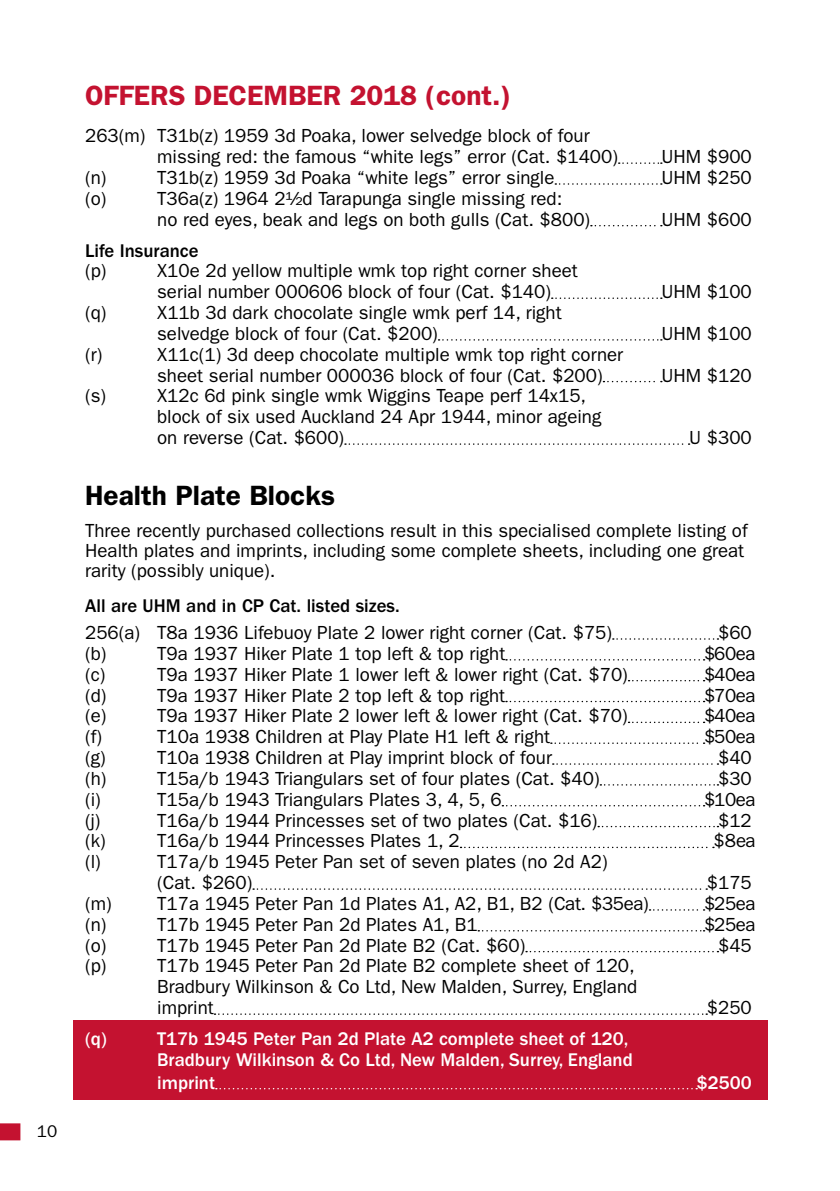
<style>
.page{position:relative;width:840px;height:1191px;background:#fff}
.page>*{position:absolute;margin:0;border:0;box-sizing:border-box;transform-origin:0 0}
.t1{font:600 28px "ITC Franklin Gothic Std";color:#c41230}
.t2{font:600 28px "ITC Franklin Gothic Std";color:#000}
.t3{font:19px/20.8px "ITC Franklin Gothic Std";color:#000}
.t4{font:500 19px/20.8px "ITC Franklin Gothic Std";color:#fff}
.t5{font:500 19px "ITC Franklin Gothic Std";color:#000}
.t6{font:17px "ITC Franklin Gothic Std";color:#000}
</style>
<div class="page">
<div style="left:0;top:1123px;width:20px;height:17px;background:#c41230"></div>
<div style="left:72px;top:1020px;width:695px;height:80px;background:#c41230"></div>
<svg style="left:618px;top:162px;width:43px;height:2px"></svg>
<svg style="left:555px;top:183px;width:106px;height:2px"></svg>
<svg style="left:590px;top:225px;width:71px;height:1px"></svg>
<svg style="left:551px;top:297px;width:110px;height:2px"></svg>
<svg style="left:438px;top:339px;width:223px;height:1px"></svg>
<svg style="left:603px;top:381px;width:58px;height:1px"></svg>
<svg style="left:345px;top:443px;width:344px;height:2px"></svg>
<svg style="left:612px;top:638px;width:106px;height:1px"></svg>
<svg style="left:505px;top:659px;width:199px;height:1px"></svg>
<svg style="left:628px;top:680px;width:76px;height:1px"></svg>
<svg style="left:505px;top:701px;width:199px;height:1px"></svg>
<svg style="left:628px;top:721px;width:76px;height:2px"></svg>
<svg style="left:550px;top:742px;width:154px;height:2px"></svg>
<svg style="left:552px;top:763px;width:166px;height:1px"></svg>
<svg style="left:600px;top:784px;width:118px;height:1px"></svg>
<svg style="left:502px;top:805px;width:202px;height:1px"></svg>
<svg style="left:598px;top:826px;width:120px;height:1px"></svg>
<svg style="left:460px;top:846px;width:253px;height:2px"></svg>
<svg style="left:253px;top:888px;width:453px;height:1px"></svg>
<svg style="left:649px;top:909px;width:55px;height:1px"></svg>
<svg style="left:478px;top:930px;width:226px;height:1px"></svg>
<svg style="left:525px;top:951px;width:193px;height:1px"></svg>
<svg style="left:214px;top:1013px;width:492px;height:1px"></svg>
<svg style="left:216px;top:1088px;width:480px;height:1px"></svg>
<p class="t6" style="left:37px;top:1121px;width:22px">10</p>
<h1 class="t1" style="left:85px;top:79px;width:427px">OFFERS DECEMBER 2018 (cont.)</h1>
<p class="t3" style="left:157px;top:126px;width:462px;text-indent:-72px">263(m) T31b(z) 1959 3d Poaka, lower selvedge block of four missing red: the famous “white legs” error (Cat. $1400)</p>
<p class="t3" style="left:661px;top:146px;width:92px">UHM $900</p>
<p class="t3" style="left:85px;top:167px;width:23px">(n)</p>
<p class="t3" style="left:157px;top:167px;width:398px">T31b(z) 1959 3d Poaka “white legs” error single</p>
<p class="t3" style="left:661px;top:167px;width:92px">UHM $250</p>
<p class="t3" style="left:85px;top:188px;width:23px">(o)</p>
<p class="t3" style="left:157px;top:188px;width:434px">T36a(z) 1964 2½d Tarapunga single missing red:<br>no red eyes, beak and legs on both gulls (Cat. $800)</p>
<p class="t3" style="left:661px;top:209px;width:92px">UHM $600</p>
<p class="t5" style="left:85px;top:240px;width:115px">Life Insurance</p>
<p class="t3" style="left:85px;top:261px;width:23px">(p)</p>
<p class="t3" style="left:157px;top:261px;width:422px">X10e 2d yellow multiple wmk top right corner sheet serial number 000606 block of four (Cat. $140)</p>
<p class="t3" style="left:85px;top:302px;width:23px">(q)</p>
<p class="t3" style="left:157px;top:302px;width:406px">X11b 3d dark chocolate single wmk perf 14, right selvedge block of four (Cat. $200)</p>
<p class="t3" style="left:85px;top:344px;width:19px">(r)</p>
<p class="t3" style="left:157px;top:344px;width:467px">X11c(1) 3d deep chocolate multiple wmk top right corner sheet serial number 000036 block of four (Cat. $200)</p>
<p class="t3" style="left:85px;top:386px;width:22px">(s)</p>
<p class="t3" style="left:157px;top:386px;width:445px">X12c 6d pink single wmk Wiggins Teape perf 14x15, block of six used Auckland 24 Apr 1944, minor ageing on reverse (Cat. $600)</p>
<h1 class="t2" style="left:85px;top:479px;width:251px">Health Plate Blocks</h1>
<p class="t3" style="left:661px;top:281px;width:92px">UHM $100</p>
<p class="t3" style="left:661px;top:323px;width:92px">UHM $100</p>
<p class="t3" style="left:661px;top:365px;width:92px">UHM $120</p>
<p class="t3" style="left:689px;top:427px;width:64px">U $300</p>
<p class="t3" style="left:85px;top:521px;width:663px;line-height:20px">Three recently purchased collections result in this specialised complete listing of<br>Health plates and imprints, including some complete sheets, including one great rarity (possibly unique).</p>
<p class="t5" style="left:85px;top:595px;width:316px">All are UHM and in CP Cat. listed sizes.</p>
<p class="t3" style="left:85px;top:622px;width:528px">256(a) T8a 1936 Lifebuoy Plate 2 lower right corner (Cat. $75)</p>
<p class="t3" style="left:717px;top:622px;width:35px">$60</p>
<p class="t3" style="left:85px;top:643px;width:23px">(b)</p>
<p class="t3" style="left:157px;top:643px;width:349px">T9a 1937 Hiker Plate 1 top left &amp; top right</p>
<p class="t3" style="left:704px;top:643px;width:53px">$60ea</p>
<p class="t3" style="left:85px;top:664px;width:22px">(c)</p>
<p class="t3" style="left:157px;top:664px;width:472px">T9a 1937 Hiker Plate 1 lower left &amp; lower right (Cat. $70)</p>
<p class="t3" style="left:704px;top:664px;width:53px">$40ea</p>
<p class="t3" style="left:85px;top:685px;width:23px">(d)</p>
<p class="t3" style="left:157px;top:685px;width:349px">T9a 1937 Hiker Plate 2 top left &amp; top right</p>
<p class="t3" style="left:704px;top:685px;width:53px">$70ea</p>
<p class="t3" style="left:85px;top:705px;width:23px">(e)</p>
<p class="t3" style="left:157px;top:705px;width:472px">T9a 1937 Hiker Plate 2 lower left &amp; lower right (Cat. $70)</p>
<p class="t3" style="left:704px;top:705px;width:53px">$40ea</p>
<p class="t3" style="left:85px;top:726px;width:18px">(f)</p>
<p class="t3" style="left:157px;top:726px;width:394px">T10a 1938 Children at Play Plate H1 left &amp; right</p>
<p class="t3" style="left:704px;top:726px;width:53px">$50ea</p>
<p class="t3" style="left:85px;top:747px;width:22px">(g)</p>
<p class="t3" style="left:157px;top:747px;width:396px">T10a 1938 Children at Play imprint block of four</p>
<p class="t3" style="left:717px;top:747px;width:35px">$40</p>
<p class="t3" style="left:85px;top:768px;width:23px">(h)</p>
<p class="t3" style="left:157px;top:768px;width:443px">T15a/b 1943 Triangulars set of four plates (Cat. $40)</p>
<p class="t3" style="left:717px;top:768px;width:35px">$30</p>
<p class="t3" style="left:85px;top:789px;width:17px">(i)</p>
<p class="t3" style="left:157px;top:789px;width:346px">T15a/b 1943 Triangulars Plates 3, 4, 5, 6</p>
<p class="t3" style="left:704px;top:789px;width:53px">$10ea</p>
<p class="t3" style="left:85px;top:810px;width:17px">(j)</p>
<p class="t3" style="left:157px;top:810px;width:441px">T16a/b 1944 Princesses set of two plates (Cat. $16)</p>
<p class="t3" style="left:717px;top:810px;width:35px">$12</p>
<p class="t3" style="left:85px;top:830px;width:22px">(k)</p>
<p class="t3" style="left:157px;top:830px;width:304px">T16a/b 1944 Princesses Plates 1, 2</p>
<p class="t3" style="left:713px;top:830px;width:43px">$8ea</p>
<p class="t3" style="left:85px;top:851px;width:17px">(l)</p>
<p class="t3" style="left:157px;top:851px;width:451px">T17a/b 1945 Peter Pan set of seven plates (no 2d A2) (Cat. $260)</p>
<p class="t3" style="left:706px;top:872px;width:46px">$175</p>
<p class="t3" style="left:85px;top:893px;width:565px">(m) T17a 1945 Peter Pan 1d Plates A1, A2, B1, B2 (Cat. $35ea)</p>
<p class="t3" style="left:704px;top:893px;width:53px">$25ea</p>
<p class="t3" style="left:85px;top:914px;width:23px">(n)</p>
<p class="t3" style="left:157px;top:914px;width:322px">T17b 1945 Peter Pan 2d Plates A1, B1</p>
<p class="t3" style="left:704px;top:914px;width:53px">$25ea</p>
<p class="t3" style="left:85px;top:935px;width:23px">(o)</p>
<p class="t3" style="left:157px;top:935px;width:369px">T17b 1945 Peter Pan 2d Plate B2 (Cat. $60)</p>
<p class="t3" style="left:717px;top:935px;width:35px">$45</p>
<p class="t3" style="left:85px;top:955px;width:23px">(p)</p>
<p class="t3" style="left:157px;top:955px;width:481px">T17b 1945 Peter Pan 2d Plate B2 complete sheet of 120,<br>Bradbury Wilkinson &amp; Co Ltd, New Malden, Surrey, England imprint</p>
<p class="t3" style="left:706px;top:997px;width:46px">$250</p>
<p class="t4" style="left:85px;top:1028px;width:23px">(q)</p>
<p class="t4" style="left:157px;top:1028px;width:477px">T17b 1945 Peter Pan 2d Plate A2 complete sheet of 120,<br>Bradbury Wilkinson &amp; Co Ltd, New Malden, Surrey, England</p>
<p class="t4" style="left:157px;top:1072px;width:59px">imprint</p>
<p class="t4" style="left:696px;top:1072px;width:56px">$2500</p>
</div>
